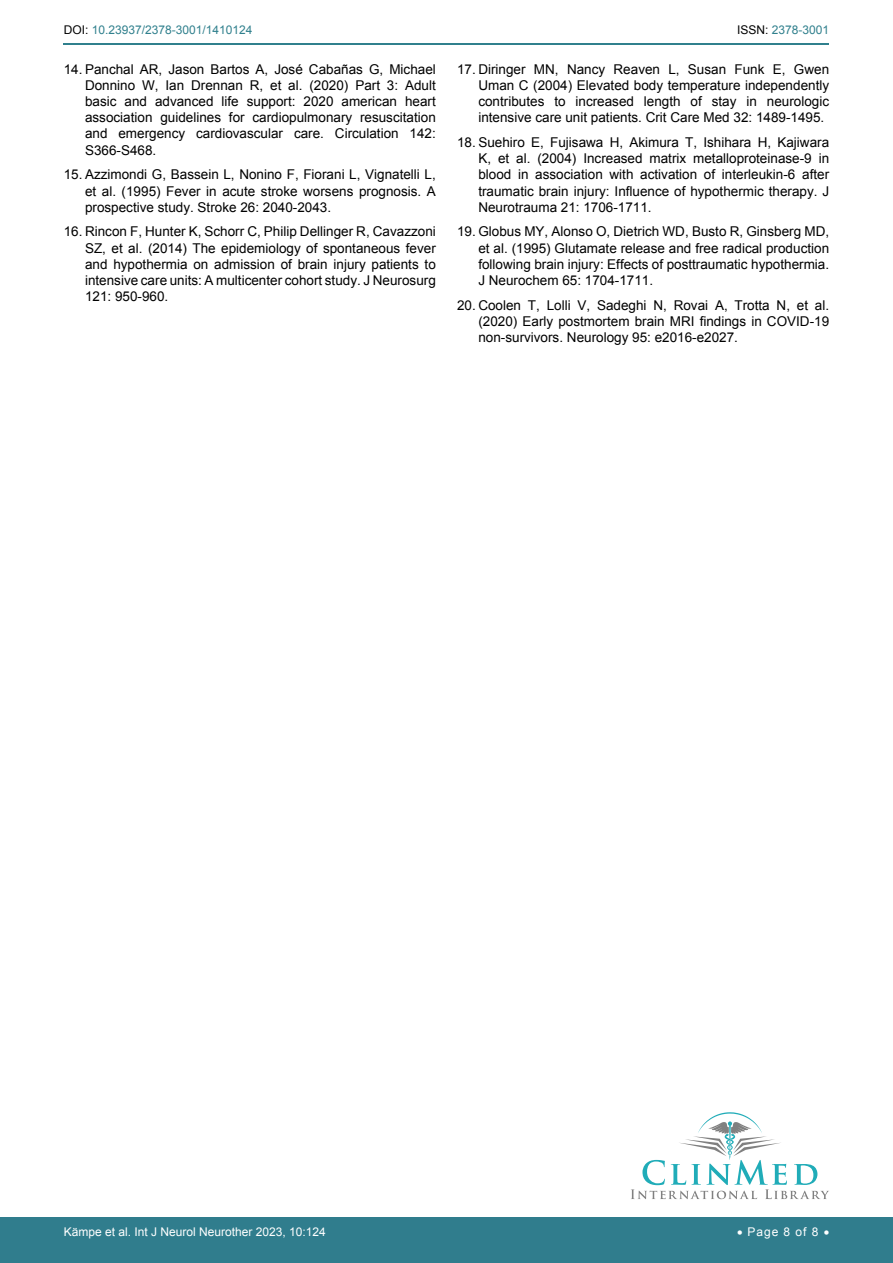
<style>
.page{position:relative;width:893px;height:1263px;background:#fff}
.page>*{position:absolute;margin:0;border:0;box-sizing:border-box;transform-origin:0 0}
.t1{font:13.5px/16.2px "Arial";color:#000;text-align:justify}
.t2{font:12px "Arial";color:#fff}
.t3{font:12px "Arial";color:#30808d}
.s1{color:#000}
</style>
<div class="page">
<hr style="left:64px;top:43px;width:765px;height:2px;background:#30808d">
<div style="left:0;top:1217px;width:893px;height:46px;background:#307d8d"></div>
<svg style="left:631px;top:1112px;width:198px;height:87px"></svg>
<p class="t3" style="left:64px;top:22px;width:190px"><span class="s1">DOI:</span> 10.23937/2378-3001/1410124</p>
<p class="t3" style="left:737px;top:22px;width:94px"><span class="s1">ISSN:</span> 2378-3001</p>
<p class="t1" style="left:85px;top:61px;width:352px;text-indent:-21px">14. Panchal AR, Jason Bartos A, José Cabañas G, Michael Donnino W, Ian Drennan R, et al. (2020) Part 3: Adult basic and advanced life support: 2020 american heart association guidelines for cardiopulmonary resuscitation and emergency cardiovascular care. Circulation 142:<br>S366-S468.</p>
<p class="t1" style="left:85px;top:167px;width:352px;text-indent:-21px">15. Azzimondi G, Bassein L, Nonino F, Fiorani L, Vignatelli L, et al. (1995) Fever in acute stroke worsens prognosis. A prospective study. Stroke 26: 2040-2043.</p>
<p class="t1" style="left:85px;top:224px;width:352px;text-indent:-21px">16. Rincon F, Hunter K, Schorr C, Philip Dellinger R, Cavazzoni SZ, et al. (2014) The epidemiology of spontaneous fever and hypothermia on admission of brain injury patients to intensive care units: A multicenter cohort study. J Neurosurg 121: 950-960.</p>
<p class="t1" style="left:478px;top:61px;width:352px;text-indent:-21px">17. Diringer MN, Nancy Reaven L, Susan Funk E, Gwen Uman C (2004) Elevated body temperature independently contributes to increased length of stay in neurologic intensive care unit patients. Crit Care Med 32: 1489-1495.</p>
<p class="t1" style="left:478px;top:134px;width:352px;text-indent:-21px">18. Suehiro E, Fujisawa H, Akimura T, Ishihara H, Kajiwara K, et al. (2004) Increased matrix metalloproteinase-9 in blood in association with activation of interleukin-6 after traumatic brain injury: Influence of hypothermic therapy. J Neurotrauma 21: 1706-1711.</p>
<p class="t1" style="left:478px;top:224px;width:352px;text-indent:-21px">19. Globus MY, Alonso O, Dietrich WD, Busto R, Ginsberg MD, et al. (1995) Glutamate release and free radical production following brain injury: Effects of posttraumatic hypothermia.<br>J Neurochem 65: 1704-1711.</p>
<p class="t1" style="left:478px;top:297px;width:352px;text-indent:-21px">20. Coolen T, Lolli V, Sadeghi N, Rovai A, Trotta N, et al. (2020) Early postmortem brain MRI findings in COVID-19 non-survivors. Neurology 95: e2016-e2027.</p>
<p class="t2" style="left:64px;top:1223px;width:264px">Kämpe et al. Int J Neurol Neurother 2023, 10:124</p>
<p class="t2" style="left:737px;top:1223px;width:94px">• Page 8 of 8 •</p>
</div>
